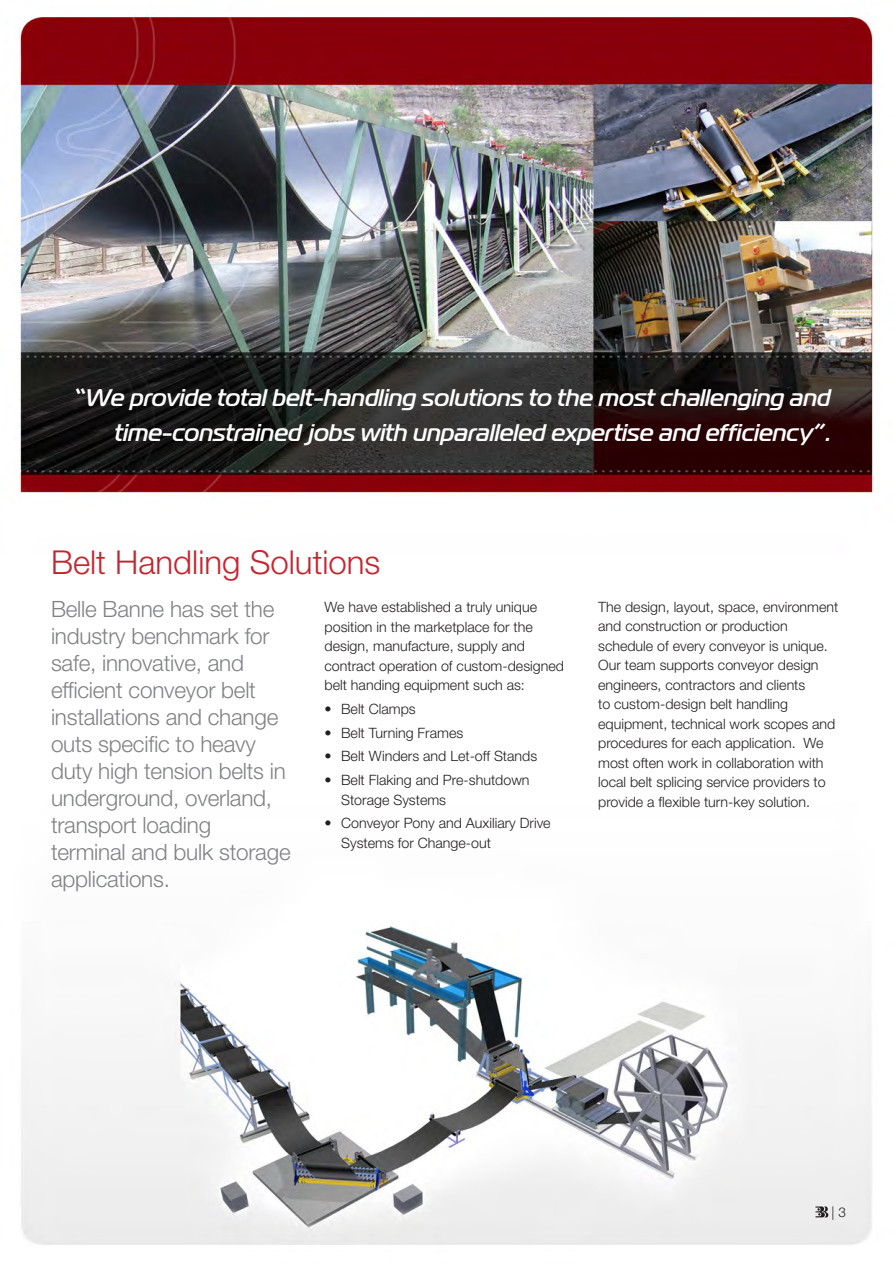
<style>
.page{position:relative;width:893px;height:1263px;background:#fff}
.page>*{position:absolute;margin:0;border:0;box-sizing:border-box;transform-origin:0 0}
.SUB_Head_new{font:300 33px "Helvetica Neue LT Std";color:#c62530}
.Body_text_quote{font:italic 500 24px/34.5px "Magistral C";color:#fff;text-align:right}
.First_Para_grey{font:300 22.5px/27px "Helvetica Neue LT Std";letter-spacing:-.01em;color:#808285}
.Body_Text{font:300 14.25px/19.5px "Helvetica Neue LT Std";color:#231f20}
.Body_Text_dot_points{font:300 14.25px/19.5px "Helvetica Neue LT Std";color:#231f20}
.Body_Text_dot_point{font:300 14.25px "Helvetica Neue LT Std";color:#231f20}
.SUB_Head_new-2{font:300 13.5px "Helvetica Neue LT Std";color:#231f20}
</style>
<div class="page">
<img style="left:20px;top:17px;width:857px;height:1228px">
<svg style="left:815px;top:1206px;width:13px;height:11px"></svg>
<p class="Body_text_quote" style="left:73px;top:380px;width:759px">“We provide total belt-handling solutions to the most challenging and time-constrained jobs with unparalleled expertise and efficiency”.</p>
<p class="SUB_Head_new" style="left:51px;top:542px;width:331px">Belt Handling Solutions</p>
<p class="First_Para_grey" style="left:51px;top:595px;width:241px">Belle Banne has set the industry benchmark for safe, innovative, and efficient conveyor belt installations and change outs specific to heavy duty high tension belts in underground, overland, transport loading terminal and bulk storage applications.</p>
<p class="Body_Text" style="left:325px;top:597px;width:241px">We have established a truly unique position in the marketplace for the design, manufacture, supply and contract operation of custom-designed belt handing equipment such as:</p>
<p class="Body_Text_dot_point" style="left:325px;top:700px;width:93px">• Belt Clamps</p>
<p class="Body_Text_dot_points" style="left:325px;top:722px;width:140px">• Belt Turning Frames</p>
<p class="Body_Text_dot_points" style="left:325px;top:746px;width:214px">• Belt Winders and Let-off Stands</p>
<p class="Body_Text_dot_points" style="left:341px;top:770px;width:190px;text-indent:-16px">• Belt Flaking and Pre-shutdown<br>Storage Systems</p>
<p class="Body_Text_dot_points" style="left:341px;top:813px;width:211px;text-indent:-16px">• Conveyor Pony and Auxiliary Drive<br>Systems for Change-out</p>
<p class="Body_Text" style="left:598px;top:596px;width:242px">The design, layout, space, environment and construction or production schedule of every conveyor is unique.<br>Our team supports conveyor design engineers, contractors and clients<br>to custom-design belt handling equipment, technical work scopes and procedures for each application. We most often work in collaboration with local belt splicing service providers to provide a flexible turn-key solution.</p>
<p class="SUB_Head_new-2" style="left:832px;top:1204px;width:16px">| 3</p>
</div>
